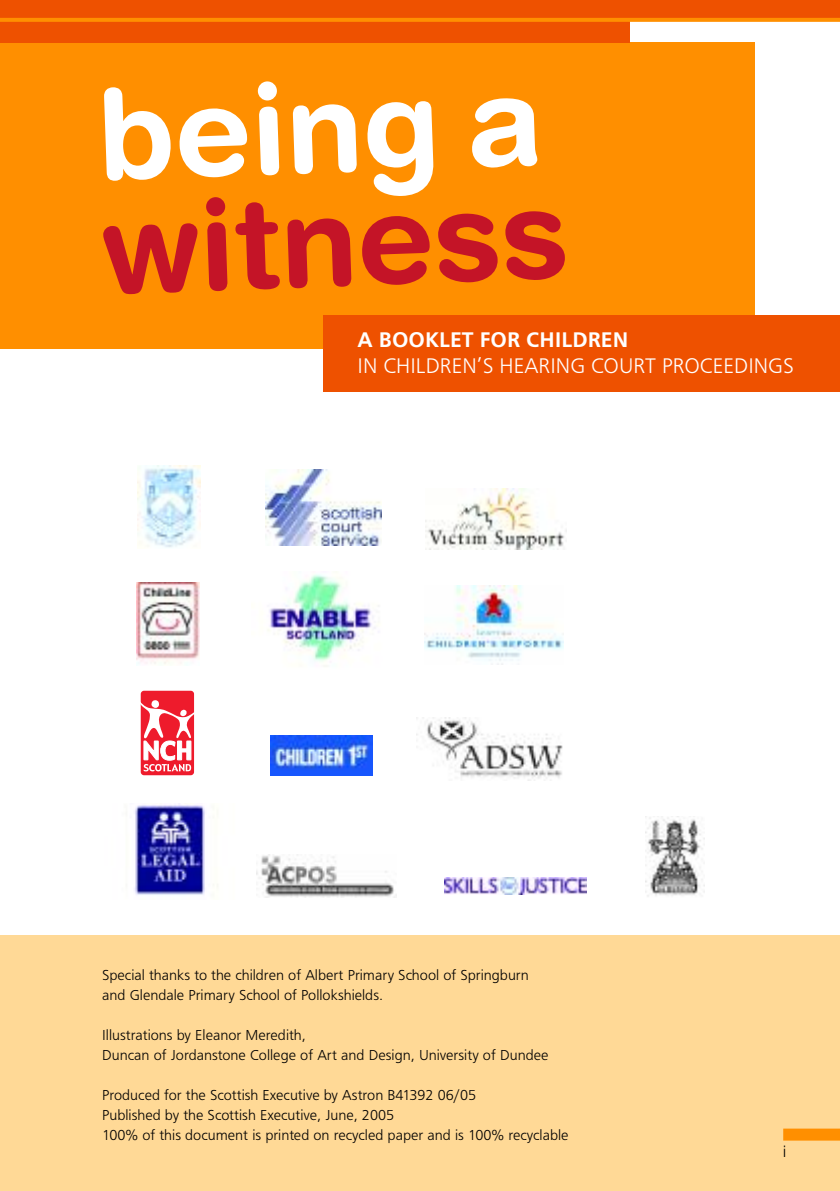
<style>
.page{position:relative;width:840px;height:1191px;background:#fff}
.page>*{position:absolute;margin:0;border:0;box-sizing:border-box;transform-origin:0 0}
.t1{font:700 125.2px "Helvetica Rounded";color:#c41427}
.t2{font:700 125.2px "Helvetica Rounded";color:#fff}
.t3{font:300 22px "Frutus T";color:#fff}
.t4{font:500 22px "Frutus T";color:#fff}
.t5{font:300 16px "Helvetica Neue";color:#000}
.t6{font:300 15px/20px "Frutus T";color:#000}
</style>
<div class="page">
<div style="left:0;top:935px;width:839px;height:256px;background:#ffd996"></div>
<div style="left:782px;top:1128px;width:57px;height:12px;background:#ff8f00"></div>
<div style="left:0;top:43px;width:754px;height:306px;background:#ff8f00"></div>
<div style="left:0;top:0;width:839px;height:20px;background:#ee5100"></div>
<div style="left:0;top:20px;width:629px;height:23px;background:#ee5100"></div>
<div style="left:323px;top:315px;width:516px;height:76px;background:#ee5100"></div>
<hr style="left:0;top:18px;width:839px;height:4px;background:#ff8f00">
<img style="left:416px;top:718px;width:147px;height:62px">
<img style="left:645px;top:816px;width:59px;height:81px">
<img style="left:424px;top:585px;width:139px;height:79px">
<img style="left:137px;top:466px;width:64px;height:82px">
<img style="left:265px;top:469px;width:116px;height:76px">
<img style="left:425px;top:488px;width:140px;height:62px">
<img style="left:271px;top:735px;width:101px;height:41px">
<img style="left:268px;top:574px;width:111px;height:93px">
<img style="left:444px;top:877px;width:142px;height:18px">
<img style="left:137px;top:583px;width:63px;height:81px">
<img style="left:134px;top:803px;width:84px;height:92px">
<svg style="left:138px;top:688px;width:59px;height:90px"></svg>
<div style="left:141px;top:690px;width:53px;height:85px;background:#ee1b2c;border-radius:3px"></div>
<svg style="left:139px;top:700px;width:56px;height:71px"></svg>
<img style="left:256px;top:854px;width:140px;height:43px">
<h1 class="t2" style="left:96px;top:90px;width:446px;rotate:-2deg">being a</h1>
<h1 class="t1" style="left:100px;top:203px;width:468px;rotate:-2deg">witness</h1>
<h2 class="t4" style="left:357px;top:326px;width:272px">A BOOKLET FOR CHILDREN</h2>
<h2 class="t3" style="left:357px;top:353px;width:437px">IN CHILDREN’S HEARING COURT PROCEEDINGS</h2>
<p class="t6" style="left:102px;top:964px;width:428px">Special thanks to the children of Albert Primary School of Springburn and Glendale Primary School of Pollokshields.</p>
<p class="t6" style="left:102px;top:1024px;width:447px">Illustrations by Eleanor Meredith,<br>Duncan of Jordanstone College of Art and Design, University of Dundee</p>
<p class="t6" style="left:102px;top:1084px;width:467px">Produced for the Scottish Executive by Astron B41392 06/05<br>Published by the Scottish Executive, June, 2005<br>100% of this document is printed on recycled paper and is 100% recyclable</p>
<p class="t5" style="left:782px;top:1146px;width:4px">i</p>
</div>
